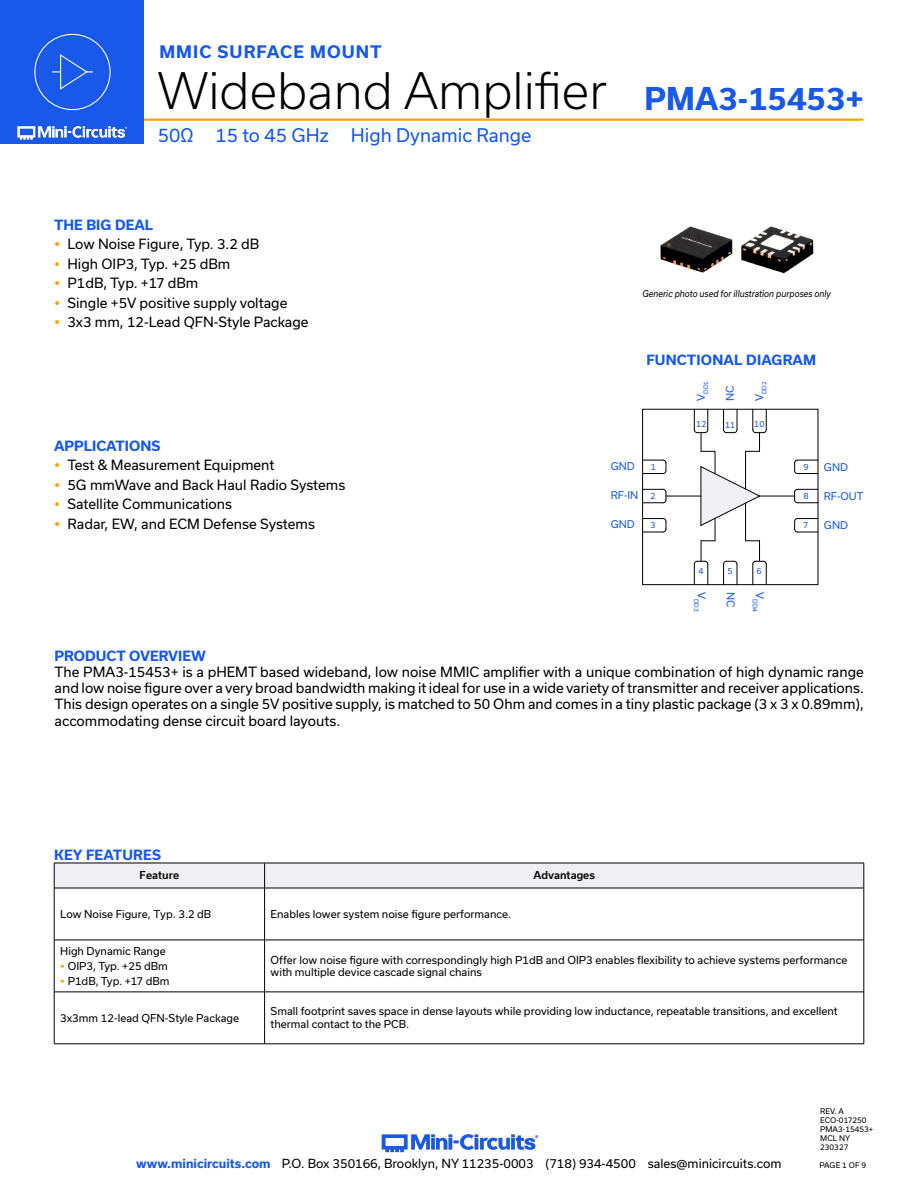
<style>
.page{position:relative;width:918px;height:1188px;background:#fff}
.page>*{position:absolute;margin:0;border:0;box-sizing:border-box;transform-origin:0 0}
.t1{font:300 48px "Usual";color:#000}
.t2{font:700 30px "Usual";color:#1859ea}
.t3{font:18px "Usual";color:#1859ea}
.t4{font:700 16.5px "Usual";letter-spacing:.065em;color:#1859ea}
.t5{font:13.5px/19.5px "Usual";color:#000}
.t6{font:700 13.5px "Usual";color:#1859ea}
.t7{font:12px "Usual";color:#000}
.t8{font:10.5px/15px "Usual";color:#000}
.t9{font:500 10.5px "Usual";color:#000}
.t10{font:10.2px "Usual";color:#1859ea}
.t11{font:italic 9px "Usual";color:#000;scale:.9 1}
.t12{font:8.1px "Usual";color:#1859ea}
.t13{font:7.5px/9px "Usual";color:#000}
.t14{font:6px "Usual";color:#1859ea}
.s1{font-weight:700;color:#1859ea}
</style>
<div class="page">
<img style="left:381px;top:1134px;width:158px;height:19px">
<hr style="left:130px;top:118px;width:733px;height:3px;background:#ffa300">
<div style="left:0;top:0;width:144px;height:144px;background:#1859ea"></div>
<img style="left:17px;top:120px;width:128px;height:20px">
<svg style="left:54px;top:863px;width:811px;height:25px"></svg>
<hr style="left:54px;top:888px;width:211px;height:1px;background:#000">
<hr style="left:54px;top:888px;width:1px;height:52px;background:#000">
<hr style="left:265px;top:888px;width:599px;height:1px;background:#000">
<hr style="left:264px;top:888px;width:1px;height:52px;background:#000">
<hr style="left:864px;top:888px;width:1px;height:52px;background:#000">
<hr style="left:54px;top:940px;width:211px;height:1px;background:#000">
<hr style="left:54px;top:940px;width:1px;height:52px;background:#000">
<hr style="left:265px;top:940px;width:599px;height:1px;background:#000">
<hr style="left:264px;top:940px;width:1px;height:52px;background:#000">
<hr style="left:864px;top:940px;width:1px;height:52px;background:#000">
<hr style="left:54px;top:992px;width:211px;height:1px;background:#000">
<hr style="left:54px;top:992px;width:1px;height:52px;background:#000">
<hr style="left:265px;top:992px;width:599px;height:1px;background:#000">
<hr style="left:264px;top:992px;width:1px;height:52px;background:#000">
<hr style="left:864px;top:992px;width:1px;height:52px;background:#000">
<hr style="left:54px;top:1044px;width:211px;height:1px;background:#000">
<hr style="left:265px;top:1044px;width:599px;height:1px;background:#000">
<img style="left:660px;top:226px;width:154px;height:48px">
<div style="left:34px;top:34px;width:77px;height:76px;border:1px solid #fff;border-radius:50%"></div>
<svg style="left:52px;top:54px;width:41px;height:36px"></svg>
<div style="left:642px;top:409px;width:176px;height:176px;border:1px solid #000"></div>
<svg style="left:643px;top:489px;width:24px;height:15px"></svg>
<svg style="left:643px;top:518px;width:24px;height:15px"></svg>
<svg style="left:643px;top:460px;width:24px;height:14px"></svg>
<svg style="left:794px;top:460px;width:24px;height:14px"></svg>
<svg style="left:794px;top:518px;width:24px;height:15px"></svg>
<svg style="left:794px;top:489px;width:24px;height:15px"></svg>
<hr style="left:666px;top:496px;width:35px;height:1px;background:#000">
<hr style="left:760px;top:496px;width:35px;height:1px;background:#000">
<svg style="left:694px;top:409px;width:73px;height:176px"></svg>
<hr style="left:745px;top:451px;width:1px;height:38px;background:#000">
<hr style="left:745px;top:503px;width:1px;height:38px;background:#000">
<p class="t4" style="left:159px;top:42px;width:224px">MMIC SURFACE MOUNT</p>
<h1 class="t1" style="left:158px;top:63px;width:451px">Wideband Amplifier</h1>
<h3 class="t3" style="left:158px;top:125px;width:375px">50Ω 15 to 45 GHz High Dynamic Range</h3>
<p class="t6" style="left:54px;top:217px;width:101px">THE BIG DEAL</p>
<p class="t5" style="left:68px;top:234px;width:243px">Low Noise Figure, Typ. 3.2 dB<br>High OIP3, Typ. +25 dBm<br>P1dB, Typ. +17 dBm<br>Single +5V positive supply voltage<br>3x3 mm, 12-Lead QFN-Style Package</p>
<h2 class="t2" style="left:645px;top:82px;width:221px">PMA3-15453+</h2>
<p class="t11" style="left:642px;top:288px;width:211px">Generic photo used for illustration purposes only</p>
<p class="t6" style="left:646px;top:352px;width:171px">FUNCTIONAL DIAGRAM</p>
<p class="t14" style="left:702px;top:401px;width:21px;rotate:-90deg"><sup>V</sup>DD1</p>
<p class="t10" style="left:724px;top:401px;width:17px;rotate:-90deg">NC</p>
<p class="t14" style="left:761px;top:401px;width:21px;rotate:-90deg"><sup>V</sup>DD2</p>
<p class="t12" style="left:696px;top:419px;width:12px">12</p>
<p class="t12" style="left:725px;top:420px;width:12px">11</p>
<p class="t12" style="left:754px;top:419px;width:12px">10</p>
<p class="t6" style="left:54px;top:438px;width:108px">APPLICATIONS</p>
<p class="t5" style="left:68px;top:455px;width:279px">Test &amp; Measurement Equipment<br>5G mmWave and Back Haul Radio Systems<br>Satellite Communications<br>Radar, EW, and ECM Defense Systems</p>
<p class="t10" style="left:611px;top:460px;width:26px">GND</p>
<p class="t10" style="left:611px;top:489px;width:29px">RF-IN</p>
<p class="t10" style="left:611px;top:519px;width:26px">GND</p>
<p class="t12" style="left:651px;top:462px;width:7px">1</p>
<p class="t12" style="left:803px;top:462px;width:7px">9</p>
<p class="t12" style="left:803px;top:491px;width:7px">8</p>
<p class="t12" style="left:803px;top:521px;width:7px">7</p>
<p class="t12" style="left:651px;top:491px;width:7px">2</p>
<p class="t12" style="left:651px;top:521px;width:7px">3</p>
<p class="t12" style="left:699px;top:566px;width:7px">4</p>
<p class="t12" style="left:728px;top:566px;width:7px">5</p>
<p class="t12" style="left:756px;top:566px;width:7px">6</p>
<p class="t14" style="left:700px;top:592px;width:21px;rotate:90deg"><sup>V</sup>DD3</p>
<p class="t10" style="left:737px;top:592px;width:17px;rotate:90deg">NC</p>
<p class="t14" style="left:758px;top:592px;width:21px;rotate:90deg"><sup>V</sup>DD4</p>
<p class="t10" style="left:824px;top:461px;width:26px">GND</p>
<p class="t10" style="left:824px;top:490px;width:41px">RF-OUT</p>
<p class="t10" style="left:824px;top:519px;width:26px">GND</p>
<p class="t6" style="left:55px;top:648px;width:153px">PRODUCT OVERVIEW</p>
<p class="t5" style="left:55px;top:664px;width:811px;line-height:16.2px;text-align:justify">The PMA3-15453+ is a pHEMT based wideband, low noise MMIC amplifier with a unique combination of high dynamic range and low noise figure over a very broad bandwidth making it ideal for use in a wide variety of transmitter and receiver applications.<br>This design operates on a single 5V positive supply, is matched to 50 Ohm and comes in a tiny plastic package (3 x 3 x 0.89mm), accommodating dense circuit board layouts.</p>
<p class="t6" style="left:54px;top:847px;width:108px">KEY FEATURES</p>
<p class="t9" style="left:140px;top:869px;width:41px">Feature</p>
<p class="t9" style="left:533px;top:869px;width:63px">Advantages</p>
<p class="t8" style="left:60px;top:906px;width:153px">Low Noise Figure, Typ. 3.2 dB</p>
<p class="t8" style="left:271px;top:906px;width:242px">Enables lower system noise figure performance.</p>
<p class="t8" style="left:68px;top:943px;width:103px;text-indent:-8px">High Dynamic Range<br>OIP3, Typ. +25 dBm<br>P1dB, Typ. +17 dBm</p>
<p class="t8" style="left:271px;top:953px;width:578px;line-height:12.6px">Offer low noise figure with correspondingly high P1dB and OIP3 enables flexibility to achieve systems performance with multiple device cascade signal chains</p>
<p class="t8" style="left:60px;top:1010px;width:180px">3x3mm 12-lead QFN-Style Package</p>
<p class="t8" style="left:271px;top:1005px;width:569px;line-height:12.6px">Small footprint saves space in dense layouts while providing low inductance, repeatable transitions, and excellent thermal contact to the PCB.</p>
<p class="t13" style="left:820px;top:1107px;width:55px">REV. A<br>ECO-017250<br>PMA3-15453+<br>MCL NY<br>230327</p>
<p class="t7" style="left:136px;top:1157px;width:647px"><span class="s1">www.minicircuits.com</span> P.O. Box 350166, Brooklyn, NY 11235-0003 (718) 934-4500 sales@minicircuits.com</p>
<p class="t13" style="left:819px;top:1161px;width:48px">PAGE 1 OF 9</p>
</div>
